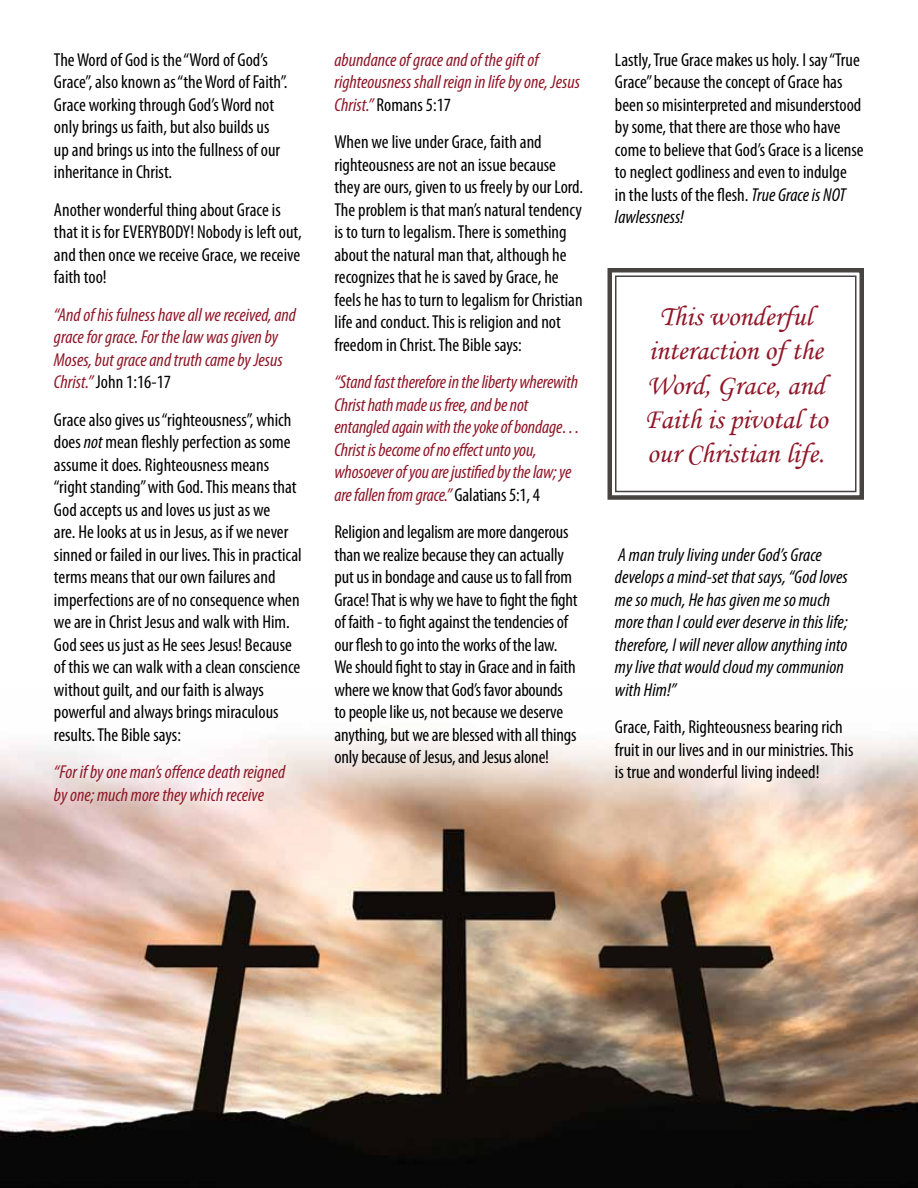
<style>
.page{position:relative;width:918px;height:1188px;background:#fff}
.page>*{position:absolute;margin:0;border:0;box-sizing:border-box;transform-origin:0 0}
.t1{font:28.5px/34.2px "Monotype Corsiva";color:#901727;text-align:center}
.t2{font:condensed 18.75px/22.5px "Myriad Pro";color:#000}
.t3{font:italic condensed 18.75px/22.5px "Myriad Pro";letter-spacing:-.01em;color:#901727}
.t4{font:italic condensed 18.75px/22.5px "Myriad Pro";letter-spacing:.005em;color:#000}
.s1{font-style:normal;color:#000}
.s2{font-style:italic}
</style>
<div class="page">
<img style="left:0;top:736px;width:918px;height:452px">
<svg style="left:607px;top:268px;width:257px;height:232px"></svg>
<div style="left:615px;top:275px;width:242px;height:217px;border:2px solid #464342"></div>
<p class="t2" style="left:54px;top:48px;width:235px">The Word of God is the “Word of God’s Grace”, also known as “the Word of Faith”.<br>Grace working through God’s Word not only brings us faith, but also builds us up and brings us into the fullness of our inheritance in Christ.</p>
<p class="t2" style="left:54px;top:198px;width:249px">Another wonderful thing about Grace is that it is for EVERYBODY! Nobody is left out, and then once we receive Grace, we receive faith too!</p>
<p class="t3" style="left:54px;top:303px;width:244px">“And of his fulness have all we received, and grace for grace. For the law was given by Moses, but grace and truth came by Jesus Christ.” <span class="s1">John 1:16-17</span></p>
<p class="t2" style="left:54px;top:408px;width:249px">Grace also gives us “righteousness”, which does <span class="s2">not</span> mean fleshly perfection as some assume it does. Righteousness means “right standing” with God. This means that God accepts us and loves us just as we<br>are. He looks at us in Jesus, as if we never sinned or failed in our lives. This in practical terms means that our own failures and imperfections are of no consequence when we are in Christ Jesus and walk with Him.<br>God sees us just as He sees Jesus! Because of this we can walk with a clean conscience without guilt, and our faith is always powerful and always brings miraculous results. The Bible says:</p>
<p class="t3" style="left:54px;top:761px;width:233px">“For if by one man’s offence death reigned by one; much more they which receive</p>
<p class="t3" style="left:334px;top:48px;width:247px">abundance of grace and of the gift of righteousness shall reign in life by one, Jesus<br>Christ.” <span class="s1">Romans 5:17</span></p>
<p class="t2" style="left:334px;top:131px;width:250px">When we live under Grace, faith and righteousness are not an issue because they are ours, given to us freely by our Lord.<br>The problem is that man’s natural tendency is to turn to legalism. There is something about the natural man that, although he recognizes that he is saved by Grace, he feels he has to turn to legalism for Christian life and conduct. This is religion and not freedom in Christ. The Bible says:</p>
<p class="t3" style="left:334px;top:371px;width:248px">“Stand fast therefore in the liberty wherewith Christ hath made us free, and be not entangled again with the yoke of bondage… Christ is become of no effect unto you, whosoever of you are justified by the law; ye are fallen from grace.” <span class="s1">Galatians 5:1, 4</span></p>
<p class="t2" style="left:334px;top:521px;width:245px">Religion and legalism are more dangerous than we realize because they can actually put us in bondage and cause us to fall from Grace! That is why we have to fight the fight of faith - to fight against the tendencies of our flesh to go into the works of the law.<br>We should fight to stay in Grace and in faith where we know that God’s favor abounds to people like us, not because we deserve anything, but we are blessed with all things only because of Jesus, and Jesus alone!</p>
<p class="t2" style="left:615px;top:48px;width:250px">Lastly, True Grace makes us holy. I say “True Grace” because the concept of Grace has been so misinterpreted and misunderstood by some, that there are those who have come to believe that God’s Grace is a license to neglect godliness and even to indulge<br>in the lusts of the flesh. <span class="s2">True Grace is NOT lawlessness!</span></p>
<h1 class="t1" style="left:644px;top:300px;width:185px">This wonderful interaction of the<br>Word, Grace, and<br>Faith is pivotal to our Christian life.</h1>
<p class="t4" style="left:615px;top:543px;width:234px">A man truly living under God’s Grace develops a mind-set that says, “God loves me so much, He has given me so much more than I could ever deserve in this life; therefore, I will never allow anything into my live that would cloud my communion with Him!”</p>
<p class="t2" style="left:615px;top:716px;width:240px">Grace, Faith, Righteousness bearing rich fruit in our lives and in our ministries. This is true and wonderful living indeed!</p>
</div>
